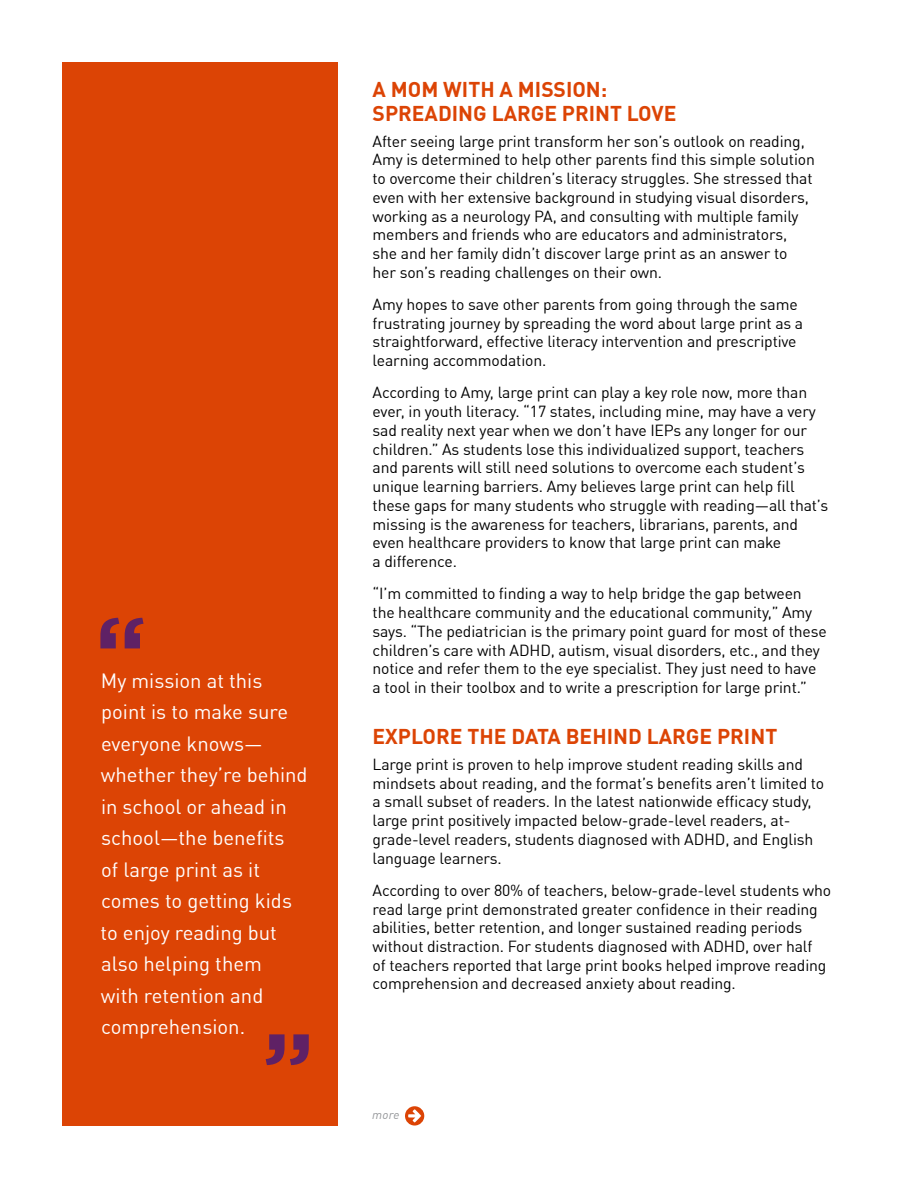
<style>
.page{position:relative;width:918px;height:1188px;background:#fff}
.page>*{position:absolute;margin:0;border:0;box-sizing:border-box;transform-origin:0 0}
.t1{font:700 21px/24px "DIN Offc";color:#dc4405}
.t2{font:20.25px/31.5px "DIN Offc";color:#fff}
.t3{font:15.75px/18.8px "DIN Offc";letter-spacing:-.01em;color:#000}
.t4{font:italic 12px "DIN Offc";color:#939598}
</style>
<div class="page">
<div style="left:62px;top:62px;width:276px;height:1064px;background:#dc4405"></div>
<svg style="left:100px;top:618px;width:44px;height:30px"></svg>
<svg style="left:266px;top:1034px;width:43px;height:31px"></svg>
<svg style="left:405px;top:1106px;width:19px;height:20px"></svg>
<p class="t2" style="left:101px;top:665px;width:209px">My mission at this point is to make sure everyone knows— whether they’re behind in school or ahead in school—the benefits<br>of large print as it comes to getting kids to enjoy reading but also helping them<br>with retention and comprehension.</p>
<h1 class="t1" style="left:373px;top:77px;width:305px">A MOM WITH A MISSION:<br>SPREADING LARGE PRINT LOVE</h1>
<p class="t3" style="left:373px;top:132px;width:444px">After seeing large print transform her son’s outlook on reading, Amy is determined to help other parents find this simple solution to overcome their children’s literacy struggles. She stressed that even with her extensive background in studying visual disorders, working as a neurology PA, and consulting with multiple family members and friends who are educators and administrators, she and her family didn’t discover large print as an answer to<br>her son’s reading challenges on their own.</p>
<p class="t3" style="left:373px;top:295px;width:432px">Amy hopes to save other parents from going through the same frustrating journey by spreading the word about large print as a straightforward, effective literacy intervention and prescriptive learning accommodation.</p>
<p class="t3" style="left:373px;top:383px;width:457px">According to Amy, large print can play a key role now, more than ever, in youth literacy. “17 states, including mine, may have a very sad reality next year when we don’t have IEPs any longer for our children.” As students lose this individualized support, teachers and parents will still need solutions to overcome each student’s unique learning barriers. Amy believes large print can help fill these gaps for many students who struggle with reading—all that’s missing is the awareness for teachers, librarians, parents, and even healthcare providers to know that large print can make<br>a difference.</p>
<p class="t3" style="left:373px;top:584px;width:456px">“I’m committed to finding a way to help bridge the gap between the healthcare community and the educational community,” Amy says. “The pediatrician is the primary point guard for most of these children’s care with ADHD, autism, visual disorders, etc., and they notice and refer them to the eye specialist. They just need to have a tool in their toolbox and to write a prescription for large print.”</p>
<h1 class="t1" style="left:373px;top:725px;width:406px">EXPLORE THE DATA BEHIND LARGE PRINT</h1>
<p class="t3" style="left:373px;top:755px;width:453px">Large print is proven to help improve student reading skills and mindsets about reading, and the format’s benefits aren’t limited to a small subset of readers. In the latest nationwide efficacy study, large print positively impacted below-grade-level readers, at&shy;grade-level readers, students diagnosed with ADHD, and English language learners.</p>
<p class="t3" style="left:373px;top:881px;width:460px">According to over 80% of teachers, below-grade-level students who read large print demonstrated greater confidence in their reading abilities, better retention, and longer sustained reading periods without distraction. For students diagnosed with ADHD, over half<br>of teachers reported that large print books helped improve reading comprehension and decreased anxiety about reading.</p>
<p class="t4" style="left:372px;top:1107px;width:29px">more</p>
</div>
